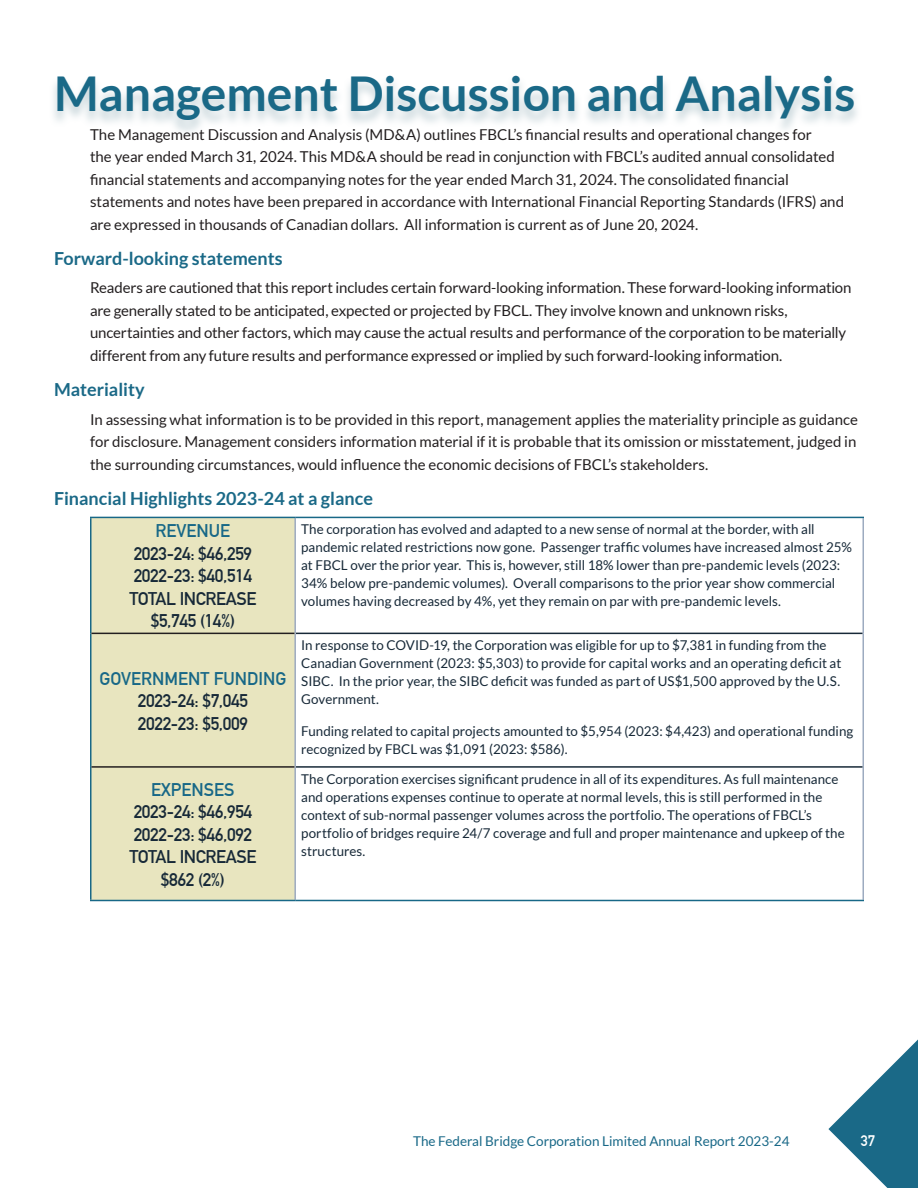
<style>
.page{position:relative;width:918px;height:1188px;background:#fff}
.page>*{position:absolute;margin:0;border:0;box-sizing:border-box;transform-origin:0 0}
.Section_Head{font:700 48px "Lato";color:#1a6987}
.Third_Head{font:700 18px "DIN Alternate";letter-spacing:-.02em;color:#172938}
.Subhead_Blue{font:700 18px "Lato";color:#1a6987}
.DIN_Table_Row_Head{font:700 18px "DIN Alternate";color:#186887}
.Body{font:15px/22.5px "Lato";letter-spacing:-.005em;color:#231f20}
.t1{font:700 15px "DIN Alternate";color:#fff}
.Table_text{font:13.5px/18px "Lato";color:#172938}
.t2{font:13.5px "Lato";color:#186887}
</style>
<div class="page">
<svg style="left:828px;top:1039px;width:90px;height:149px"></svg>
<div style="left:92px;top:518px;width:202px;height:382px;background:#e8e5bf"></div>
<hr style="left:294px;top:518px;width:2px;height:115px;background:#9dabc0">
<hr style="left:862px;top:518px;width:2px;height:115px;background:#9dabc0">
<hr style="left:294px;top:633px;width:2px;height:134px;background:#9dabc0">
<hr style="left:862px;top:633px;width:2px;height:134px;background:#9dabc0">
<hr style="left:294px;top:767px;width:2px;height:133px;background:#9dabc0">
<hr style="left:862px;top:767px;width:2px;height:133px;background:#9dabc0">
<hr style="left:296px;top:633px;width:567px;height:1px;background:#172938">
<hr style="left:296px;top:766px;width:567px;height:2px;background:#172938">
<hr style="left:90px;top:517px;width:205px;height:1px;background:#186887">
<hr style="left:295px;top:517px;width:569px;height:1px;background:#186887">
<hr style="left:90px;top:900px;width:205px;height:1px;background:#186887">
<hr style="left:295px;top:900px;width:569px;height:1px;background:#186887">
<hr style="left:90px;top:518px;width:2px;height:115px;background:#186887">
<hr style="left:90px;top:633px;width:2px;height:134px;background:#186887">
<hr style="left:90px;top:767px;width:2px;height:133px;background:#186887">
<hr style="left:92px;top:633px;width:202px;height:1px;background:#231f20">
<hr style="left:92px;top:766px;width:202px;height:2px;background:#231f20">
<div style="left:49px;top:76px;width:813px;height:61px;background:#a3bac2;opacity:.6"></div>
<p class="Section_Head" style="left:54px;top:66px;width:803px">Management Discussion and Analysis</p>
<p class="Body" style="left:90px;top:123px;width:756px">The Management Discussion and Analysis (MD&amp;A) outlines FBCL’s financial results and operational changes for<br>the year ended March 31, 2024. This MD&amp;A should be read in conjunction with FBCL’s audited annual consolidated financial statements and accompanying notes for the year ended March 31, 2024. The consolidated financial statements and notes have been prepared in accordance with International Financial Reporting Standards (IFRS) and are expressed in thousands of Canadian dollars. All information is current as of June 20, 2024.</p>
<p class="Subhead_Blue" style="left:54px;top:248px;width:230px">Forward-looking statements</p>
<p class="Body" style="left:90px;top:277px;width:763px">Readers are cautioned that this report includes certain forward-looking information. These forward-looking information are generally stated to be anticipated, expected or projected by FBCL. They involve known and unknown risks, uncertainties and other factors, which may cause the actual results and performance of the corporation to be materially different from any future results and performance expressed or implied by such forward-looking information.</p>
<p class="Subhead_Blue" style="left:54px;top:379px;width:92px">Materiality</p>
<p class="Body" style="left:90px;top:408px;width:770px;text-align:justify">In assessing what information is to be provided in this report, management applies the materiality principle as guidance for disclosure. Management considers information material if it is probable that its omission or misstatement, judged in the surrounding circumstances, would influence the economic decisions of FBCL’s stakeholders.</p>
<p class="Subhead_Blue" style="left:54px;top:488px;width:321px">Financial Highlights 2023-24 at a glance</p>
<p class="DIN_Table_Row_Head" style="left:156px;top:517px;width:76px">REVENUE</p>
<p class="Third_Head" style="left:134px;top:540px;width:120px">2023-24: $46,259</p>
<p class="Third_Head" style="left:134px;top:562px;width:120px">2022-23: $40,514</p>
<p class="Third_Head" style="left:130px;top:585px;width:128px">TOTAL INCREASE</p>
<p class="Third_Head" style="left:151px;top:607px;width:86px">$5,745 (14%)</p>
<p class="Table_text" style="left:301px;top:520px;width:552px">The corporation has evolved and adapted to a new sense of normal at the border, with all pandemic related restrictions now gone. Passenger traffic volumes have increased almost 25% at FBCL over the prior year. This is, however, still 18% lower than pre-pandemic levels (2023:<br>34% below pre-pandemic volumes). Overall comparisons to the prior year show commercial volumes having decreased by 4%, yet they remain on par with pre-pandemic levels.</p>
<p class="DIN_Table_Row_Head" style="left:100px;top:665px;width:188px">GOVERNMENT FUNDING</p>
<p class="Third_Head" style="left:138px;top:687px;width:112px">2023-24: $7,045</p>
<p class="Third_Head" style="left:138px;top:710px;width:112px">2022-23: $5,009</p>
<p class="DIN_Table_Row_Head" style="left:151px;top:776px;width:85px">EXPENSES</p>
<p class="Third_Head" style="left:134px;top:798px;width:120px">2023-24: $46,954</p>
<p class="Third_Head" style="left:134px;top:821px;width:120px">2022-23: $46,092</p>
<p class="Third_Head" style="left:130px;top:843px;width:128px">TOTAL INCREASE</p>
<p class="Third_Head" style="left:161px;top:866px;width:65px">$862 (2%)</p>
<p class="Table_text" style="left:301px;top:636px;width:542px">In response to COVID-19, the Corporation was eligible for up to $7,381 in funding from the Canadian Government (2023: $5,303) to provide for capital works and an operating deficit at SIBC. In the prior year, the SIBC deficit was funded as part of US$1,500 approved by the U.S.<br>Government.</p>
<p class="Table_text" style="left:301px;top:722px;width:554px">Funding related to capital projects amounted to $5,954 (2023: $4,423) and operational funding recognized by FBCL was $1,091 (2023: $586).</p>
<p class="Table_text" style="left:301px;top:770px;width:545px">The Corporation exercises significant prudence in all of its expenditures. As full maintenance and operations expenses continue to operate at normal levels, this is still performed in the context of sub-normal passenger volumes across the portfolio. The operations of FBCL’s portfolio of bridges require 24/7 coverage and full and proper maintenance and upkeep of the structures.</p>
<p class="t2" style="left:413px;top:1133px;width:378px">The Federal Bridge Corporation Limited Annual Report 2023-24</p>
<p class="t1" style="left:861px;top:1129px;width:16px">37</p>
</div>
